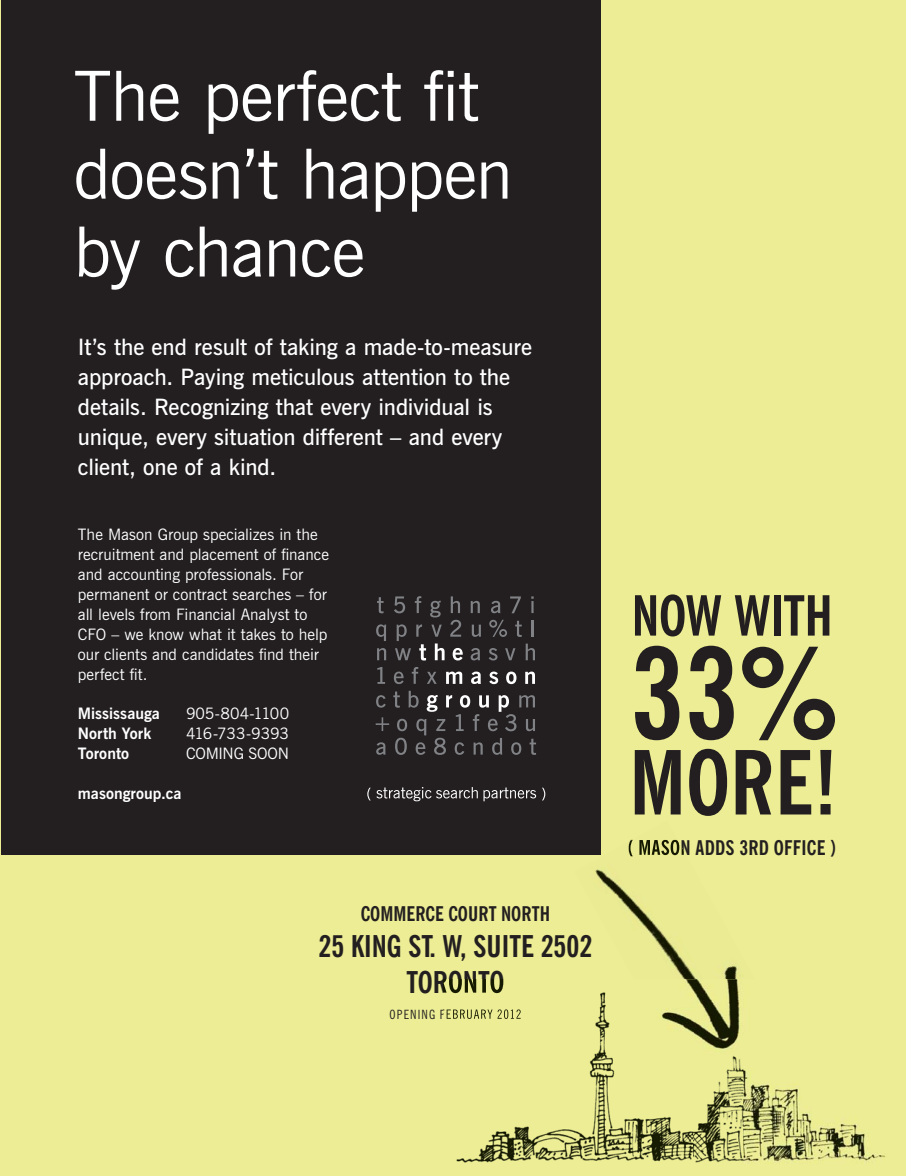
<style>
.page{position:relative;width:906px;height:1176px;background:#fff}
.page>*{position:absolute;margin:0;border:0;box-sizing:border-box;transform-origin:0 0}
.t1{font:700 condensed 126.15px "News Gothic BT";color:#231f20}
.t2{font:700 condensed 88.05px "News Gothic BT";color:#231f20}
.t3{font:69px/77.8px "News Gothic BT";letter-spacing:-.015em;color:#fff}
.t4{font:700 condensed 55.2px "News Gothic BT";letter-spacing:-.01em;color:#231f20}
.t5{font:700 condensed 30px/36px "News Gothic BT";color:#231f20;text-align:center}
.t6{font:600 22.5px/30px "News Gothic BT";letter-spacing:-.005em;color:#fff}
.t7{font:700 condensed 20.25px "News Gothic BT";color:#231f20}
.t8{font:15.75px/20px "News Gothic BT";color:#fff}
.t9{font:700 15.75px "News Gothic BT";color:#fff}
</style>
<div class="page">
<div style="left:1px;top:0;width:904px;height:1175px;background:#eced94"></div>
<div style="left:1px;top:0;width:599px;height:854px;background:#231f20"></div>
<svg style="left:419px;top:644px;width:7px;height:16px"></svg>
<svg style="left:434px;top:643px;width:10px;height:17px"></svg>
<svg style="left:452px;top:648px;width:10px;height:12px"></svg>
<svg style="left:446px;top:671px;width:16px;height:12px"></svg>
<svg style="left:471px;top:671px;width:9px;height:13px"></svg>
<svg style="left:489px;top:671px;width:9px;height:13px"></svg>
<svg style="left:506px;top:671px;width:10px;height:13px"></svg>
<svg style="left:525px;top:671px;width:10px;height:12px"></svg>
<svg style="left:377px;top:597px;width:6px;height:16px"></svg>
<svg style="left:394px;top:596px;width:11px;height:17px"></svg>
<svg style="left:414px;top:596px;width:7px;height:17px"></svg>
<svg style="left:430px;top:600px;width:10px;height:17px"></svg>
<svg style="left:450px;top:596px;width:10px;height:17px"></svg>
<svg style="left:470px;top:601px;width:9px;height:12px"></svg>
<svg style="left:491px;top:600px;width:9px;height:13px"></svg>
<svg style="left:510px;top:596px;width:10px;height:17px"></svg>
<svg style="left:531px;top:596px;width:2px;height:17px"></svg>
<svg style="left:376px;top:624px;width:10px;height:17px"></svg>
<svg style="left:396px;top:624px;width:10px;height:17px"></svg>
<svg style="left:416px;top:624px;width:6px;height:12px"></svg>
<svg style="left:431px;top:624px;width:10px;height:12px"></svg>
<svg style="left:450px;top:619px;width:11px;height:17px"></svg>
<svg style="left:471px;top:624px;width:10px;height:12px"></svg>
<svg style="left:489px;top:619px;width:18px;height:18px"></svg>
<svg style="left:515px;top:620px;width:6px;height:16px"></svg>
<svg style="left:531px;top:620px;width:2px;height:16px"></svg>
<svg style="left:377px;top:648px;width:9px;height:12px"></svg>
<svg style="left:395px;top:648px;width:16px;height:12px"></svg>
<svg style="left:470px;top:648px;width:10px;height:12px"></svg>
<svg style="left:488px;top:648px;width:9px;height:12px"></svg>
<svg style="left:505px;top:648px;width:10px;height:12px"></svg>
<svg style="left:525px;top:643px;width:10px;height:17px"></svg>
<svg style="left:377px;top:667px;width:8px;height:16px"></svg>
<svg style="left:394px;top:671px;width:9px;height:13px"></svg>
<svg style="left:411px;top:667px;width:7px;height:16px"></svg>
<svg style="left:427px;top:671px;width:9px;height:12px"></svg>
<svg style="left:375px;top:690px;width:161px;height:64px"></svg>
<svg style="left:367px;top:787px;width:3px;height:13px"></svg>
<svg style="left:376px;top:787px;width:101px;height:14px"></svg>
<svg style="left:483px;top:787px;width:62px;height:14px"></svg>
<img style="left:444px;top:979px;width:248px;height:184px">
<img style="left:743px;top:1076px;width:142px;height:88px">
<img style="left:692px;top:1076px;width:51px;height:87px">
<img style="left:444px;top:979px;width:59px;height:13px">
<img style="left:444px;top:1009px;width:76px;height:9px">
<img style="left:574px;top:820px;width:165px;height:159px">
<img style="left:628px;top:839px;width:58px;height:17px">
<img style="left:633px;top:979px;width:115px;height:97px">
<h3 class="t3" style="left:74px;top:65px;width:440px">The perfect fit doesn’t happen by chance</h3>
<h3 class="t6" style="left:78px;top:334px;width:455px">It’s the end result of taking a made-to-measure approach. Paying meticulous attention to the details. Recognizing that every individual is unique, every situation different – and every client, one of a kind.</h3>
<p class="t8" style="left:78px;top:526px;width:252px">The Mason Group specializes in the recruitment and placement of finance and accounting professionals. For permanent or contract searches – for all levels from Financial Analyst to<br>CFO – we know what it takes to help our clients and candidates find their perfect fit.</p>
<p class="t9" style="left:78px;top:704px;width:84px">Mississauga</p>
<p class="t8" style="left:186px;top:705px;width:105px">905-804-1100</p>
<p class="t9" style="left:78px;top:724px;width:75px">North York</p>
<p class="t8" style="left:186px;top:725px;width:104px">416-733-9393</p>
<p class="t9" style="left:78px;top:744px;width:53px">Toronto</p>
<p class="t8" style="left:186px;top:745px;width:104px">COMING SOON</p>
<p class="t9" style="left:78px;top:784px;width:105px">masongroup.ca</p>
<p class="t7" style="left:360px;top:905px;width:191px">COMMERCE COURT NORTH</p>
<h3 class="t5" style="left:318px;top:931px;width:275px">25 KING ST. W, SUITE 2502<br>TORONTO</h3>
<h3 class="t4" style="left:631px;top:595px;width:203px">NOW WITH</h3>
<h1 class="t1" style="left:629px;top:646px;width:210px">33%</h1>
<h2 class="t2" style="left:629px;top:750px;width:208px">MORE!</h2>
<p class="t7" style="left:627px;top:839px;width:210px">( MASON ADDS 3RD OFFICE )</p>
</div>
